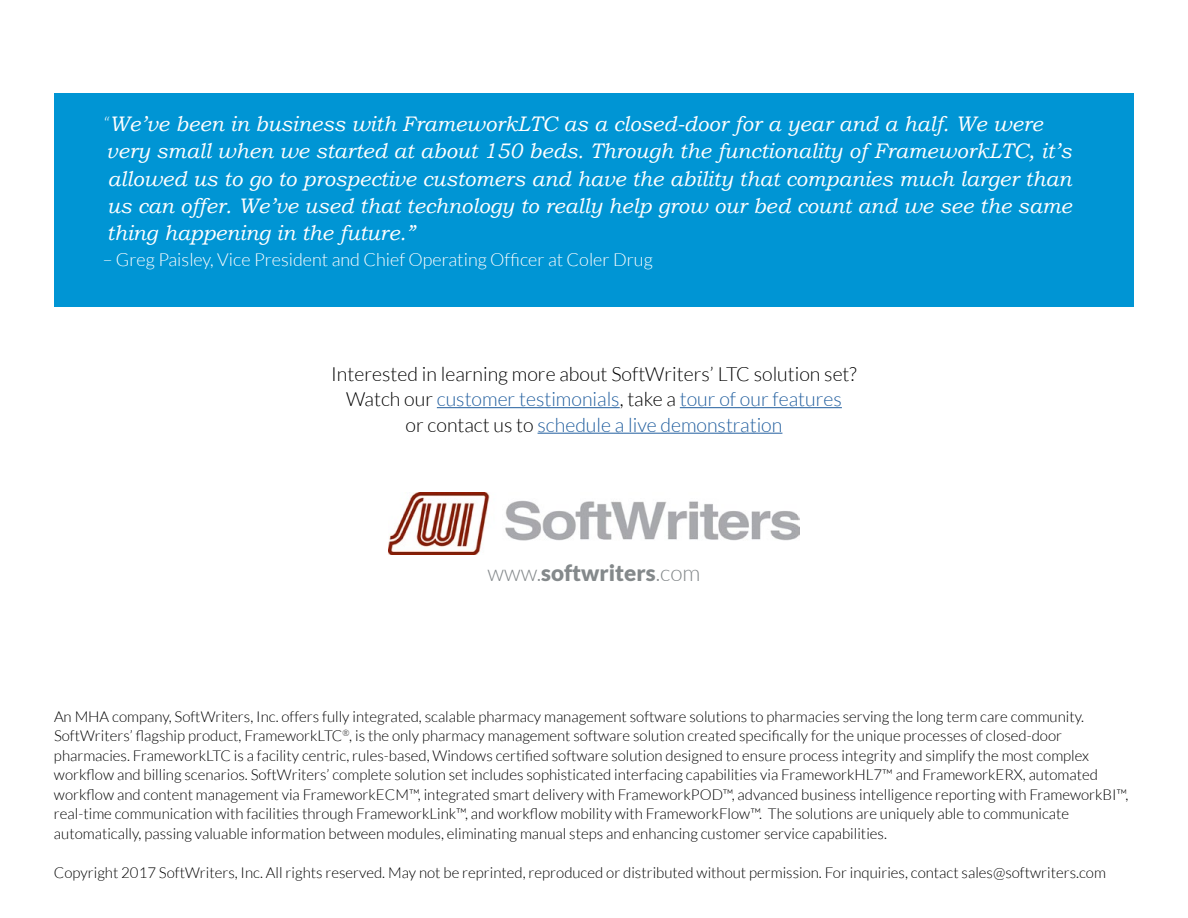
<style>
.page{position:relative;width:1188px;height:918px;background:#fff}
.page>*{position:absolute;margin:0;border:0;box-sizing:border-box;transform-origin:0 0}
.t1{font:900 22.5px "Lato";color:#84898b}
.t2{font:italic 21px/27px "Bookman Old Style";color:#fff}
.t3{font:300 19.5px/25.5px "Lato";color:#000;text-align:center}
.t4{font:300 18px "Lato";color:#fff}
.t5{font:300 15px/19.5px "Lato";color:#000}
.s1{font-family:"Lato";font-weight:300;font-size:19.5px}
.s2{color:#215e9e}
.s3{font-weight:300}
</style>
<div class="page">
<div style="left:54px;top:93px;width:1080px;height:214px;background:#0095d4"></div>
<img style="left:388px;top:493px;width:412px;height:61px">
<hr style="left:437px;top:407px;width:183px;height:1px;background:#215e9e">
<hr style="left:680px;top:407px;width:162px;height:1px;background:#215e9e">
<hr style="left:538px;top:433px;width:244px;height:1px;background:#215e9e">
<p class="t2" style="left:103px;top:111px;width:970px"><span class="s1">“</span>We’ve been in business with FrameworkLTC as a closed-door for a year and a half. We were very small when we started at about 150 beds. Through the functionality of FrameworkLTC, it’s allowed us to go to prospective customers and have the ability that companies much larger than us can offer. We’ve used that technology to really help grow our bed count and we see the same thing happening in the future.”</p>
<p class="t4" style="left:103px;top:250px;width:552px">– Greg Paisley, Vice President and Chief Operating Officer at Coler Drug</p>
<h3 class="t3" style="left:331px;top:361px;width:527px">Interested in learning more about SoftWriters’ LTC solution set?<br>Watch our <span class="s2">customer testimonials</span>, take a <span class="s2">tour of our features<br></span>or contact us to <span class="s2">schedule a live demonstration</span></h3>
<h1 class="t1" style="left:488px;top:559px;width:214px"><span class="s3">www.</span>softwriters<span class="s3">.com</span></h1>
<p class="t5" style="left:54px;top:707px;width:1076px">An MHA company, SoftWriters, Inc. offers fully integrated, scalable pharmacy management software solutions to pharmacies serving the long term care community.<br>SoftWriters’ flagship product, FrameworkLTC<sup>®</sup>, is the only pharmacy management software solution created specifically for the unique processes of closed-door pharmacies. FrameworkLTC is a facility centric, rules-based, Windows certified software solution designed to ensure process integrity and simplify the most complex workflow and billing scenarios. SoftWriters’ complete solution set includes sophisticated interfacing capabilities via FrameworkHL7™ and FrameworkERX, automated workflow and content management via FrameworkECM™, integrated smart delivery with FrameworkPOD™, advanced business intelligence reporting with FrameworkBI™, real-time communication with facilities through FrameworkLink™, and workflow mobility with FrameworkFlow™. The solutions are uniquely able to communicate automatically, passing valuable information between modules, eliminating manual steps and enhancing customer service capabilities.</p>
<p class="t5" style="left:54px;top:863px;width:1053px">Copyright 2017 SoftWriters, Inc. All rights reserved. May not be reprinted, reproduced or distributed without permission. For inquiries, contact sales@softwriters.com</p>
</div>
